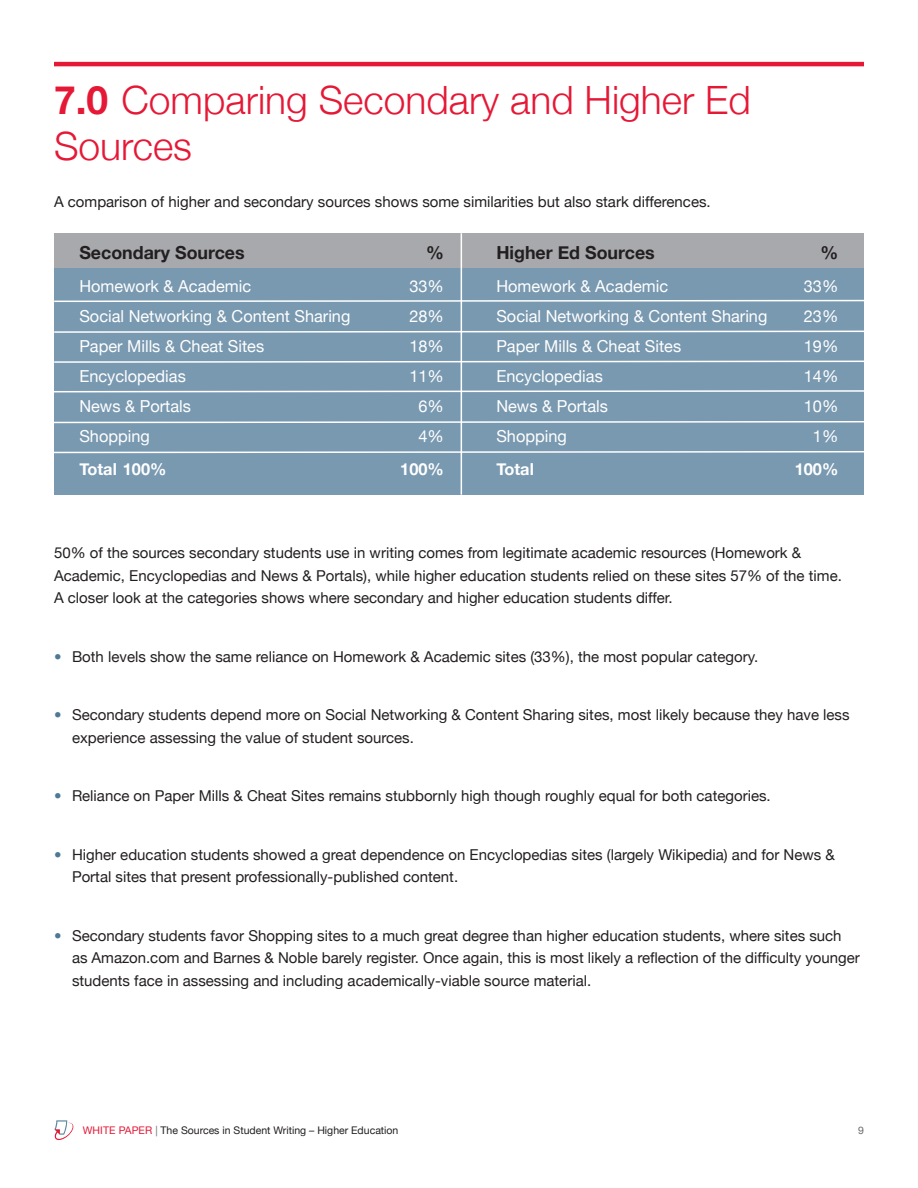
<style>
.page{position:relative;width:918px;height:1188px;background:#fff}
.page>*{position:absolute;margin:0;border:0;box-sizing:border-box;transform-origin:0 0}
.t1{font:300 39px/46.8px "Helvetica Neue";color:#e51836}
.Body{font:700 18px "Helvetica Neue";color:#231f20}
.Body-2{font:16.5px "Helvetica Neue";color:#fff}
.Body-3{font:700 16.5px "Helvetica Neue";color:#fff}
.t2{font:15px/22.5px "Helvetica Neue";color:#231f20}
.t3{font:10.5px "Helvetica Neue";color:#231f20}
.t4{font:10.5px "Helvetica Neue";color:#6c6d70}
.s1{font-weight:700}
.s2{color:#4d7995}
.s3{color:#e51836}
.s4{color:#6c6d70}
</style>
<div class="page">
<svg style="left:54px;top:1120px;width:20px;height:20px"></svg>
<hr style="left:54px;top:62px;width:810px;height:4px;background:#e51836">
<div style="left:54px;top:233px;width:810px;height:262px;background:#7999b1"></div>
<div style="left:54px;top:233px;width:810px;height:35px;background:#a8a9ad"></div>
<svg style="left:54px;top:299px;width:810px;height:4px"></svg>
<svg style="left:54px;top:330px;width:810px;height:4px"></svg>
<svg style="left:54px;top:360px;width:810px;height:4px"></svg>
<svg style="left:54px;top:389px;width:810px;height:4px"></svg>
<svg style="left:54px;top:420px;width:810px;height:4px"></svg>
<svg style="left:54px;top:450px;width:810px;height:4px"></svg>
<hr style="left:461px;top:233px;width:1px;height:262px;background:#fff">
<h1 class="t1" style="left:54px;top:76px;width:698px"><span class="s1">7.0</span> Comparing Secondary and Higher Ed<br>Sources</h1>
<h2 class="t2" style="left:54px;top:191px;width:658px">A comparison of higher and secondary sources shows some similarities but also stark differences.</h2>
<p class="Body" style="left:79px;top:241px;width:167px">Secondary Sources</p>
<p class="Body" style="left:426px;top:241px;width:19px">%</p>
<p class="Body" style="left:496px;top:241px;width:160px">Higher Ed Sources</p>
<p class="Body" style="left:821px;top:241px;width:19px">%</p>
<p class="Body-2" style="left:79px;top:276px;width:173px">Homework &amp; Academic</p>
<p class="Body-2" style="left:409px;top:276px;width:36px">33%</p>
<p class="Body-2" style="left:496px;top:276px;width:173px">Homework &amp; Academic</p>
<p class="Body-2" style="left:804px;top:276px;width:36px">33%</p>
<p class="Body-2" style="left:79px;top:306px;width:273px">Social Networking &amp; Content Sharing</p>
<p class="Body-2" style="left:409px;top:306px;width:36px">28%</p>
<p class="Body-2" style="left:496px;top:306px;width:273px">Social Networking &amp; Content Sharing</p>
<p class="Body-2" style="left:804px;top:306px;width:36px">23%</p>
<p class="Body-2" style="left:79px;top:336px;width:186px">Paper Mills &amp; Cheat Sites</p>
<p class="Body-2" style="left:409px;top:336px;width:36px">18%</p>
<p class="Body-2" style="left:496px;top:336px;width:186px">Paper Mills &amp; Cheat Sites</p>
<p class="Body-2" style="left:804px;top:336px;width:36px">19%</p>
<p class="Body-2" style="left:79px;top:366px;width:108px">Encyclopedias</p>
<p class="Body-2" style="left:409px;top:366px;width:36px">11%</p>
<p class="Body-2" style="left:496px;top:366px;width:108px">Encyclopedias</p>
<p class="Body-2" style="left:804px;top:366px;width:36px">14%</p>
<p class="Body-2" style="left:79px;top:396px;width:113px">News &amp; Portals</p>
<p class="Body-2" style="left:418px;top:396px;width:27px">6%</p>
<p class="Body-2" style="left:496px;top:396px;width:113px">News &amp; Portals</p>
<p class="Body-2" style="left:804px;top:396px;width:36px">10%</p>
<p class="Body-2" style="left:79px;top:426px;width:72px">Shopping</p>
<p class="Body-2" style="left:418px;top:426px;width:27px">4%</p>
<p class="Body-2" style="left:496px;top:426px;width:72px">Shopping</p>
<p class="Body-2" style="left:813px;top:426px;width:27px">1%</p>
<p class="Body-3" style="left:79px;top:459px;width:89px">Total 100%</p>
<p class="Body-3" style="left:400px;top:459px;width:45px">100%</p>
<p class="Body-3" style="left:496px;top:459px;width:39px">Total</p>
<p class="Body-3" style="left:795px;top:459px;width:45px">100%</p>
<h2 class="t2" style="left:54px;top:542px;width:789px">50% of the sources secondary students use in writing comes from legitimate academic resources (Homework &amp;<br>Academic, Encyclopedias and News &amp; Portals), while higher education students relied on these sites 57% of the time.<br>A closer look at the categories shows where secondary and higher education students differ.</h2>
<h2 class="t2" style="left:54px;top:645px;width:706px"><span class="s2">•</span> Both levels show the same reliance on Homework &amp; Academic sites (33%), the most popular category.</h2>
<h2 class="t2" style="left:72px;top:704px;width:779px;text-indent:-18px"><span class="s2">•</span> Secondary students depend more on Social Networking &amp; Content Sharing sites, most likely because they have less experience assessing the value of student sources.</h2>
<h2 class="t2" style="left:54px;top:785px;width:718px"><span class="s2">•</span> Reliance on Paper Mills &amp; Cheat Sites remains stubbornly high though roughly equal for both categories.</h2>
<h2 class="t2" style="left:72px;top:843px;width:765px;text-indent:-18px"><span class="s2">•</span> Higher education students showed a great dependence on Encyclopedias sites (largely Wikipedia) and for News &amp;<br>Portal sites that present professionally-published content.</h2>
<h2 class="t2" style="left:72px;top:924px;width:789px;text-indent:-18px"><span class="s2">•</span> Secondary students favor Shopping sites to a much great degree than higher education students, where sites such as Amazon.com and Barnes &amp; Noble barely register. Once again, this is most likely a reflection of the difficulty younger students face in assessing and including academically-viable source material.</h2>
<p class="t3" style="left:83px;top:1124px;width:317px"><span class="s3">WHITE PAPER</span> <span class="s4">|</span> The Sources in Student Writing – Higher Education</p>
<p class="t4" style="left:858px;top:1124px;width:7px">9</p>
</div>
